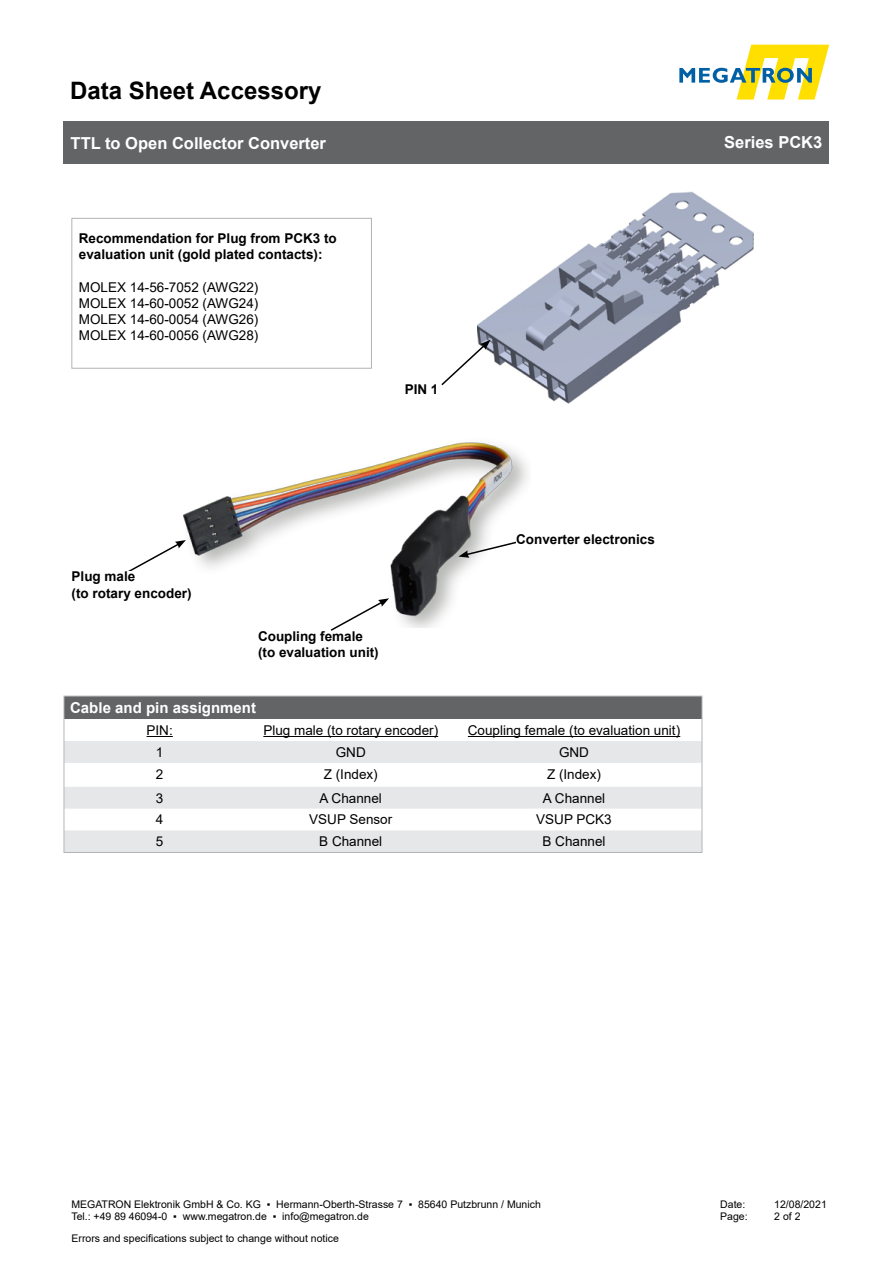
<style>
.page{position:relative;width:893px;height:1263px;background:#fff}
.page>*{position:absolute;margin:0;border:0;box-sizing:border-box;transform-origin:0 0}
.t1{font:700 24px "Arial";color:#000}
.t2{font:700 16.5px "Arial";color:#fff}
.t3{font:700 15px "Arial";color:#fff}
.t4{font:13.5px/16.2px "Arial";color:#000;text-align:justify}
.t5{font:700 13.5px/16.2px "Arial";color:#000}
.t6{font:10.5px/12.6px "Arial";color:#000}
</style>
<div class="page">
<svg style="left:679px;top:45px;width:150px;height:55px"></svg>
<div style="left:64px;top:121px;width:765px;height:43px;background:#636466"></div>
<div style="left:64px;top:696px;width:638px;height:23px;background:#636466"></div>
<svg style="left:66px;top:741px;width:634px;height:110px;fill:#e6e7e8"></svg>
<svg style="left:147px;top:736px;width:26px;height:1px"></svg>
<hr style="left:263px;top:736px;width:175px;height:1px;background:#000">
<hr style="left:468px;top:736px;width:212px;height:1px;background:#000">
<div style="left:64px;top:696px;width:638px;height:157px;border:1px solid #b1b4b6"></div>
<svg style="left:477px;top:191px;width:277px;height:213px"></svg>
<svg style="left:441px;top:340px;width:49px;height:47px"></svg>
<img style="left:183px;top:442px;width:345px;height:185px">
<svg style="left:128px;top:540px;width:58px;height:31px"></svg>
<svg style="left:329px;top:598px;width:60px;height:33px"></svg>
<div style="left:72px;top:571px;width:122px;height:28px;background:#fff"></div>
<svg style="left:458px;top:539px;width:66px;height:19px"></svg>
<div style="left:516px;top:534px;width:143px;height:12px;background:#fff"></div>
<div style="left:72px;top:218px;width:300px;height:150px;border:1px solid #b1b4b6"></div>
<h1 class="t1" style="left:70px;top:73px;width:253px">Data Sheet Accessory</h1>
<p class="t2" style="left:71px;top:131px;width:257px">TTL to Open Collector Converter</p>
<p class="t2" style="left:724px;top:131px;width:100px">Series PCK3</p>
<p class="t5" style="left:79px;top:231px;width:260px">Recommendation for Plug from PCK3 to evaluation unit (gold plated contacts):</p>
<p class="t4" style="left:79px;top:279px;width:181px">MOLEX 14-56-7052 (AWG22)<br>MOLEX 14-60-0052 (AWG24)<br>MOLEX 14-60-0054 (AWG26)<br>MOLEX 14-60-0056 (AWG28)</p>
<p class="t5" style="left:405px;top:381px;width:35px">PIN 1</p>
<p class="t5" style="left:72px;top:569px;width:122px">Plug male<br>(to rotary encoder)</p>
<p class="t5" style="left:258px;top:628px;width:122px">Coupling female (to evaluation unit)</p>
<p class="t5" style="left:516px;top:532px;width:140px">Converter electronics</p>
<p class="t3" style="left:70px;top:697px;width:187px">Cable and pin assignment</p>
<p class="t4" style="left:147px;top:722px;width:28px">PIN:</p>
<p class="t4" style="left:263px;top:722px;width:176px">Plug male (to rotary encoder)</p>
<p class="t4" style="left:468px;top:722px;width:214px">Coupling female (to evaluation unit)</p>
<p class="t4" style="left:156px;top:744px;width:9px">1</p>
<p class="t4" style="left:336px;top:744px;width:31px">GND</p>
<p class="t4" style="left:559px;top:744px;width:31px">GND</p>
<p class="t4" style="left:156px;top:766px;width:9px">2</p>
<p class="t4" style="left:324px;top:766px;width:56px">Z (Index)</p>
<p class="t4" style="left:547px;top:766px;width:56px">Z (Index)</p>
<p class="t4" style="left:156px;top:790px;width:9px">3</p>
<p class="t4" style="left:320px;top:790px;width:64px">A Channel</p>
<p class="t4" style="left:543px;top:790px;width:64px">A Channel</p>
<p class="t4" style="left:156px;top:811px;width:9px">4</p>
<p class="t4" style="left:309px;top:811px;width:85px">VSUP Sensor</p>
<p class="t4" style="left:536px;top:811px;width:77px">VSUP PCK3</p>
<p class="t4" style="left:156px;top:833px;width:9px">5</p>
<p class="t4" style="left:319px;top:833px;width:65px">B Channel</p>
<p class="t4" style="left:542px;top:833px;width:65px">B Channel</p>
<p class="t6" style="left:71px;top:1198px;width:471px">MEGATRON Elektronik GmbH &amp; Co. KG ▪ Hermann-Oberth-Strasse 7 ▪ 85640 Putzbrunn / Munich<br>Tel.: +49 89 46094-0 ▪ www.megatron.de ▪ info@megatron.de</p>
<p class="t6" style="left:720px;top:1198px;width:27px">Date:</p>
<p class="t6" style="left:774px;top:1198px;width:54px">12/08/2021</p>
<p class="t6" style="left:720px;top:1210px;width:29px">Page:</p>
<p class="t6" style="left:774px;top:1210px;width:28px">2 of 2</p>
<p class="t6" style="left:72px;top:1232px;width:269px">Errors and specifications subject to change without notice</p>
</div>
